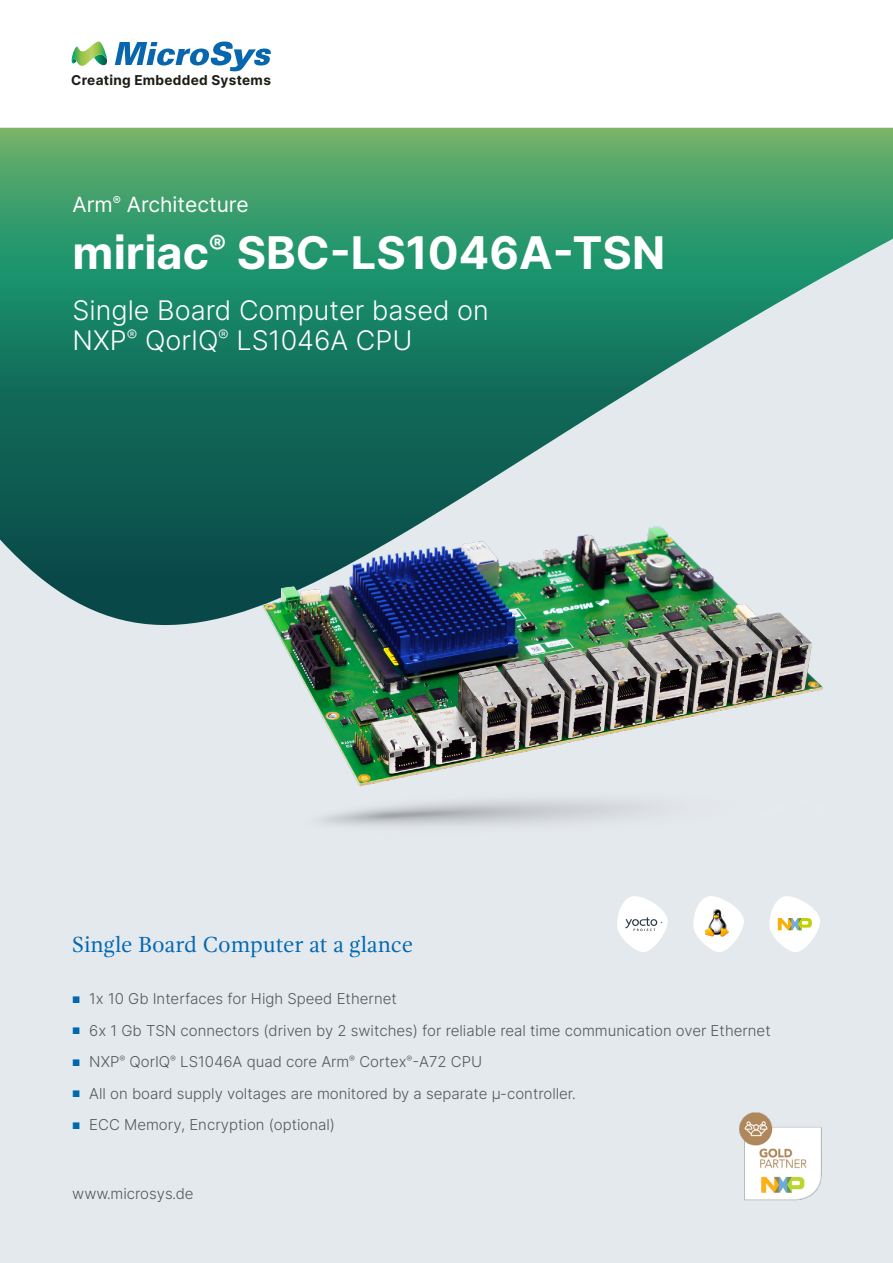
<style>
.page{position:relative;width:893px;height:1263px;background:#fff}
.page>*{position:absolute;margin:0;border:0;box-sizing:border-box;transform-origin:0 0}
.t1{font:700 45px "Micro Sys";color:#fff}
.t2{font:300 27px/30px "Micro Sys";color:#fff}
.t3{font:22.5px "Gandhi Serif";color:#0067b1}
.t4{font:21px "Micro Sys";color:#fff}
.t5{font:300 15px "Micro Sys";color:#575756}
.t6{font:700 13.65px "Micro Sys";letter-spacing:.02em;color:#1d1d18}
.s1{font-size:9px;color:#0067b1}
</style>
<div class="page">
<div style="left:0;top:130px;width:893px;height:1133px;background:#e4e9ee"></div>
<svg style="left:0;top:128px;width:893px;height:497px;background:#3d9471"></svg>
<svg style="left:115px;top:42px;width:156px;height:29px"></svg>
<svg style="left:72px;top:42px;width:35px;height:24px"></svg>
<img style="left:739px;top:1112px;width:83px;height:89px">
<svg style="left:617px;top:897px;width:51px;height:55px"></svg>
<svg style="left:693px;top:897px;width:51px;height:55px"></svg>
<img style="left:704px;top:907px;width:27px;height:29px">
<svg style="left:769px;top:897px;width:51px;height:55px"></svg>
<img style="left:186px;top:377px;width:692px;height:520px">
<p class="t6" style="left:71px;top:69px;width:201px">Creating Embedded Systems</p>
<h3 class="t4" style="left:73px;top:189px;width:177px">Arm<sup>®</sup> Architecture</h3>
<h1 class="t1" style="left:73px;top:216px;width:594px">miriac<sup>®</sup> SBC-LS1046A-TSN</h1>
<h2 class="t2" style="left:73px;top:295px;width:418px">Single Board Computer based on<br>NXP<sup>®</sup> QorIQ<sup>®</sup> LS1046A CPU</h2>
<h3 class="t3" style="left:72px;top:931px;width:342px">Single Board Computer at a glance</h3>
<p class="t5" style="left:72px;top:988px;width:326px"><span class="s1">■</span> 1x 10 Gb Interfaces for High Speed Ethernet</p>
<p class="t5" style="left:72px;top:1020px;width:700px"><span class="s1">■</span> 6x 1 Gb TSN connectors (driven by 2 switches) for reliable real time communication over Ethernet</p>
<p class="t5" style="left:72px;top:1051px;width:412px"><span class="s1">■</span> NXP<sup>®</sup> QorIQ<sup>®</sup> LS1046A quad core Arm<sup>®</sup> Cortex<sup>®</sup>-A72 CPU</p>
<p class="t5" style="left:72px;top:1083px;width:505px"><span class="s1">■</span> All on board supply voltages are monitored by a separate µ-controller.</p>
<p class="t5" style="left:72px;top:1114px;width:264px"><span class="s1">■</span> ECC Memory, Encryption (optional)</p>
<p class="t5" style="left:72px;top:1183px;width:123px">www.microsys.de</p>
</div>
